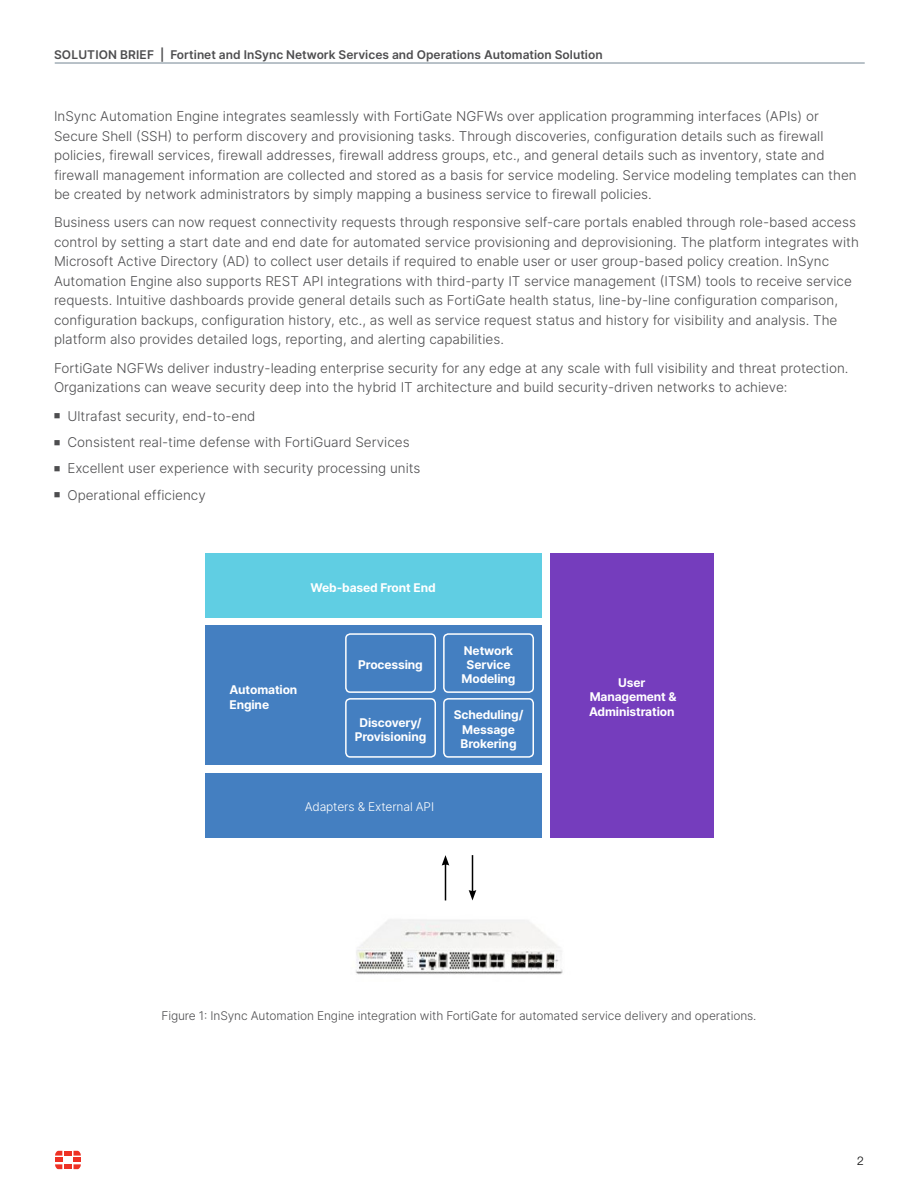
<style>
.page{position:relative;width:918px;height:1188px;background:#fff}
.page>*{position:absolute;margin:0;border:0;box-sizing:border-box;transform-origin:0 0}
.t1{font:300 13.5px/19.5px "Inter";color:#4d4d4f}
.t2{font:700 12px/14.4px "Inter";letter-spacing:-.01em;color:#fff;text-align:center}
.t3{font:300 12px "Inter";letter-spacing:-.01em;color:#4d4d4f}
.t4{font:600 12px "Inter";color:#4d4d4f}
.t5{font:300 12px "Inter";letter-spacing:-.01em;color:#fff}
.t6{font:300 12px "Helvetica Neue LT Pro";color:#000}
</style>
<div class="page">
<hr style="left:55px;top:63px;width:810px;height:1px;background:#738592">
<div style="left:64px;top:1151px;width:8px;height:5px;background:#ee3124"></div>
<div style="left:64px;top:1164px;width:8px;height:5px;background:#ee3124"></div>
<svg style="left:55px;top:1151px;width:7px;height:18px"></svg>
<svg style="left:74px;top:1151px;width:7px;height:18px"></svg>
<img style="left:355px;top:919px;width:208px;height:56px">
<hr style="left:445px;top:863px;width:1px;height:37px;background:#000">
<svg style="left:442px;top:855px;width:7px;height:11px"></svg>
<hr style="left:472px;top:855px;width:1px;height:37px;background:#000">
<svg style="left:469px;top:890px;width:7px;height:10px"></svg>
<div style="left:205px;top:554px;width:337px;height:64px;background:#60cee3"></div>
<div style="left:205px;top:773px;width:337px;height:65px;background:#447fc1"></div>
<div style="left:205px;top:626px;width:337px;height:139px;background:#447fc1"></div>
<div style="left:550px;top:554px;width:163px;height:284px;background:#753dbd"></div>
<div style="left:443px;top:633px;width:91px;height:60px;border:2px solid #fff;border-radius:4px"></div>
<div style="left:345px;top:633px;width:91px;height:60px;border:2px solid #fff;border-radius:4px"></div>
<div style="left:443px;top:698px;width:91px;height:60px;border:2px solid #fff;border-radius:4px"></div>
<div style="left:345px;top:698px;width:91px;height:60px;border:2px solid #fff;border-radius:4px"></div>
<p class="t4" style="left:54px;top:46px;width:550px">SOLUTION BRIEF | Fortinet and InSync Network Services and Operations Automation Solution</p>
<p class="t1" style="left:54px;top:106px;width:804px">InSync Automation Engine integrates seamlessly with FortiGate NGFWs over application programming interfaces (APIs) or Secure Shell (SSH) to perform discovery and provisioning tasks. Through discoveries, configuration details such as firewall policies, firewall services, firewall addresses, firewall address groups, etc., and general details such as inventory, state and firewall management information are collected and stored as a basis for service modeling. Service modeling templates can then be created by network administrators by simply mapping a business service to firewall policies.</p>
<p class="t1" style="left:54px;top:213px;width:807px">Business users can now request connectivity requests through responsive self-care portals enabled through role-based access control by setting a start date and end date for automated service provisioning and deprovisioning. The platform integrates with Microsoft Active Directory (AD) to collect user details if required to enable user or user group-based policy creation. InSync Automation Engine also supports REST API integrations with third-party IT service management (ITSM) tools to receive service requests. Intuitive dashboards provide general details such as FortiGate health status, line-by-line configuration comparison, configuration backups, configuration history, etc., as well as service request status and history for visibility and analysis. The platform also provides detailed logs, reporting, and alerting capabilities.</p>
<p class="t1" style="left:54px;top:358px;width:796px">FortiGate NGFWs deliver industry-leading enterprise security for any edge at any scale with full visibility and threat protection.<br>Organizations can weave security deep into the hybrid IT architecture and build security-driven networks to achieve:</p>
<p class="t1" style="left:54px;top:406px;width:203px">■ Ultrafast security, end-to-end</p>
<p class="t1" style="left:54px;top:432px;width:357px">■ Consistent real-time defense with FortiGuard Services</p>
<p class="t1" style="left:54px;top:458px;width:368px">■ Excellent user experience with security processing units</p>
<p class="t1" style="left:54px;top:485px;width:153px">■ Operational efficiency</p>
<p class="t2" style="left:311px;top:580px;width:127px">Web-based Front End</p>
<p class="t2" style="left:229px;top:682px;width:69px;text-align:left">Automation<br>Engine</p>
<p class="t2" style="left:358px;top:657px;width:66px">Processing</p>
<p class="t2" style="left:355px;top:715px;width:73px">Discovery/<br>Provisioning</p>
<p class="t5" style="left:305px;top:798px;width:131px">Adapters &amp; External API</p>
<p class="t2" style="left:462px;top:643px;width:55px">Network<br>Service<br>Modeling</p>
<p class="t2" style="left:454px;top:707px;width:71px">Scheduling/<br>Message<br>Brokering</p>
<p class="t2" style="left:589px;top:675px;width:89px">User<br>Management &amp;<br>Administration</p>
<p class="t3" style="left:161px;top:1007px;width:597px">Figure 1: InSync Automation Engine integration with FortiGate for automated service delivery and operations.</p>
<p class="t6" style="left:857px;top:1154px;width:8px">2</p>
</div>
